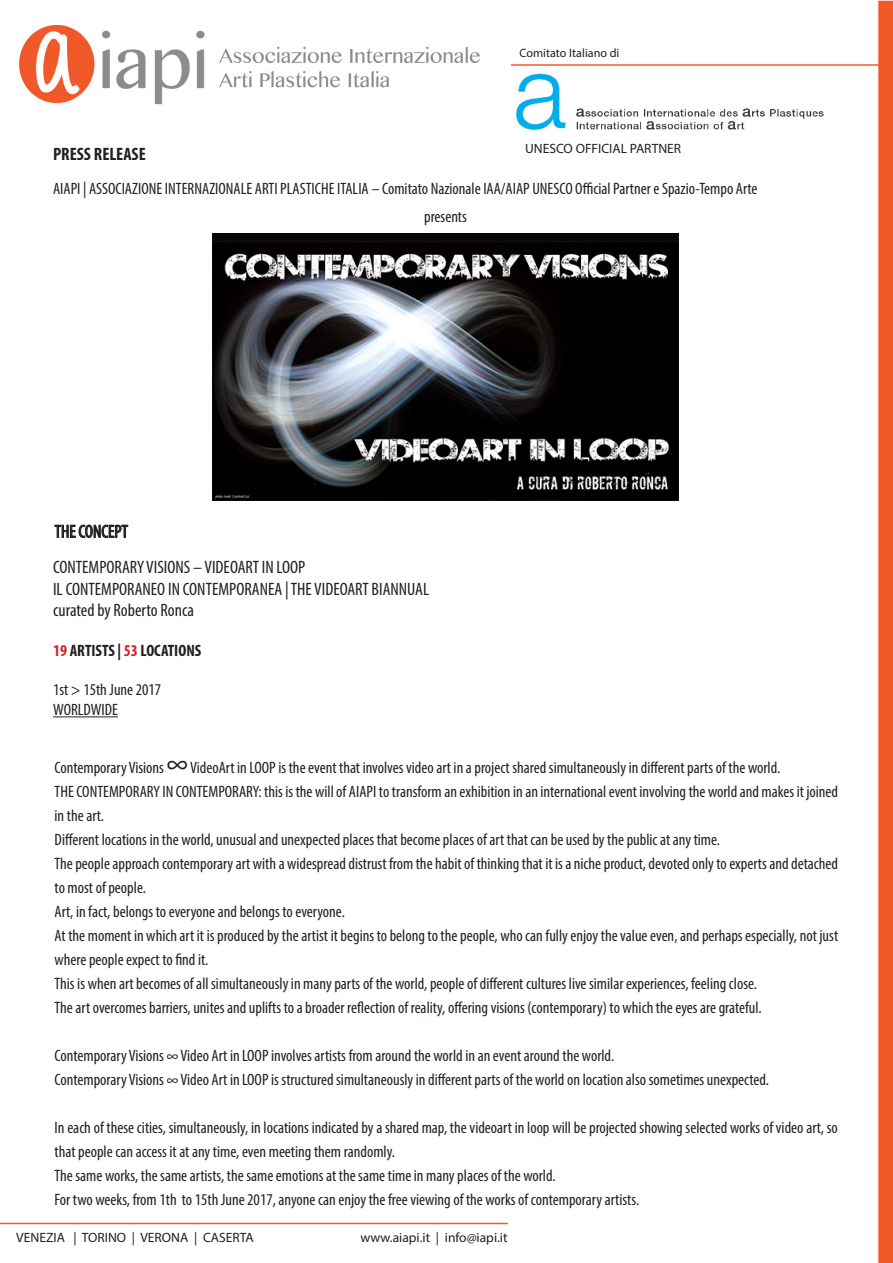
<style>
.page{position:relative;width:893px;height:1263px;background:#fff}
.page>*{position:absolute;margin:0;border:0;box-sizing:border-box;transform-origin:0 0}
.t1{font:condensed 18px "Myriad Pro";color:#231f20}
.t2{font:700 condensed 18px "Myriad Pro";color:#231f20}
.t3{font:condensed 16.5px/24px "Myriad Pro";color:#231f20}
.t4{font:700 condensed 16.5px "Myriad Pro";color:#231f20}
.t5{font:13.5px "Myriad Pro";color:#231f20}
.t6{font:12.15px "Myriad Pro";color:#231f20}
.s1{color:#d1232a}
.s2{font-size:30px}
</style>
<div class="page">
<div style="left:878px;top:1px;width:15px;height:1262px;background:#f15929"></div>
<hr style="left:0;top:1223px;width:508px;height:1px;background:#f15929">
<img style="left:18px;top:25px;width:462px;height:80px">
<hr style="left:511px;top:64px;width:382px;height:2px;background:#f15929">
<img style="left:516px;top:73px;width:308px;height:58px">
<hr style="left:53px;top:716px;width:65px;height:1px;background:#231f20">
<svg style="left:54px;top:524px;width:74px;height:14px"></svg>
<img style="left:212px;top:234px;width:467px;height:267px">
<p class="t6" style="left:520px;top:46px;width:101px">Comitato Italiano di</p>
<p class="t5" style="left:525px;top:140px;width:158px">UNESCO OFFICIAL PARTNER</p>
<p class="t2" style="left:53px;top:143px;width:94px">PRESS RELEASE</p>
<p class="t3" style="left:53px;top:177px;width:706px">AIAPI | ASSOCIAZIONE INTERNAZIONALE ARTI PLASTICHE ITALIA – Comitato Nazionale IAA/AIAP UNESCO Official Partner e Spazio-Tempo Arte</p>
<p class="t3" style="left:424px;top:204px;width:44px">presents</p>
<p class="t1" style="left:55px;top:521px;width:75px">THE CONCEPT</p>
<p class="t1" style="left:53px;top:556px;width:254px">CONTEMPORARY VISIONS – VIDEOART IN LOOP</p>
<p class="t1" style="left:53px;top:578px;width:378px">IL CONTEMPORANEO IN CONTEMPORANEA | THE VIDEOART BIANNUAL</p>
<p class="t1" style="left:53px;top:599px;width:143px">curated by Roberto Ronca</p>
<p class="t4" style="left:53px;top:640px;width:150px"><span class="s1">19</span> ARTISTS | <span class="s1">53</span> LOCATIONS</p>
<p class="t3" style="left:53px;top:678px;width:110px">1st &gt; 15th June 2017</p>
<p class="t3" style="left:53px;top:698px;width:66px">WORLDWIDE</p>
<p class="t3" style="left:55px;top:755px;width:727px">Contemporary Visions <span class="s2">∞</span> VideoArt in LOOP is the event that involves video art in a project shared simultaneously in different parts of the world.</p>
<p class="t3" style="left:55px;top:779px;width:785px">THE CONTEMPORARY IN CONTEMPORARY: this is the will of AIAPI to transform an exhibition in an international event involving the world and makes it joined in the art.</p>
<p class="t3" style="left:55px;top:827px;width:667px">Different locations in the world, unusual and unexpected places that become places of art that can be used by the public at any time.</p>
<p class="t3" style="left:55px;top:851px;width:785px">The people approach contemporary art with a widespread distrust from the habit of thinking that it is a niche product, devoted only to experts and detached to most of people.</p>
<p class="t3" style="left:55px;top:899px;width:292px">Art, in fact, belongs to everyone and belongs to everyone.</p>
<p class="t3" style="left:55px;top:923px;width:785px">At the moment in which art it is produced by the artist it begins to belong to the people, who can fully enjoy the value even, and perhaps especially, not just where people expect to find it.</p>
<p class="t3" style="left:55px;top:971px;width:704px">This is when art becomes of all simultaneously in many parts of the world, people of different cultures live similar experiences, feeling close.</p>
<p class="t3" style="left:55px;top:995px;width:708px">The art overcomes barriers, unites and uplifts to a broader reflection of reality, offering visions (contemporary) to which the eyes are grateful.</p>
<p class="t3" style="left:55px;top:1043px;width:561px">Contemporary Visions ∞ Video Art in LOOP involves artists from around the world in an event around the world.</p>
<p class="t3" style="left:55px;top:1067px;width:716px">Contemporary Visions ∞ Video Art in LOOP is structured simultaneously in different parts of the world on location also sometimes unexpected.</p>
<p class="t3" style="left:55px;top:1115px;width:785px">In each of these cities, simultaneously, in locations indicated by a shared map, the videoart in loop will be projected showing selected works of video art, so that people can access it at any time, even meeting them randomly.</p>
<p class="t3" style="left:55px;top:1163px;width:503px">The same works, the same artists, the same emotions at the same time in many places of the world.</p>
<p class="t3" style="left:55px;top:1187px;width:586px">For two weeks, from 1th to 15th June 2017, anyone can enjoy the free viewing of the works of contemporary artists.</p>
<p class="t5" style="left:16px;top:1229px;width:239px">VENEZIA | TORINO | VERONA | CASERTA</p>
<p class="t5" style="left:360px;top:1229px;width:149px">www.aiapi.it | info@iapi.it</p>
</div>
